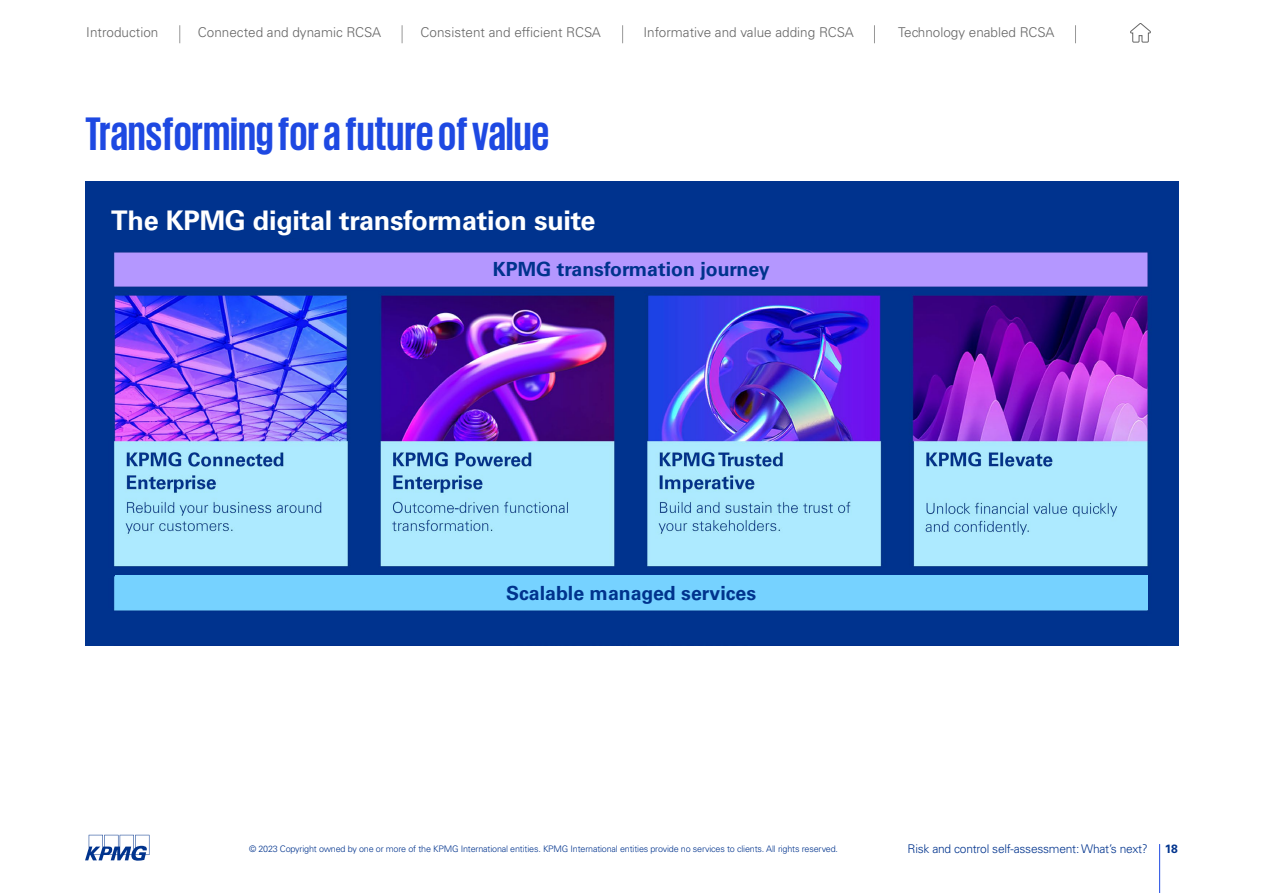
<style>
.page{position:relative;width:1263px;height:893px;background:#fff}
.page>*{position:absolute;margin:0;border:0;box-sizing:border-box;transform-origin:0 0}
.t1{font:700 48px "KPMG";letter-spacing:-.005em;color:#1e49e2}
.t2{font:700 27px "Univers LT Pro 65";letter-spacing:-.01em;color:#fff}
.t3{font:700 19.5px "Univers LT Pro 65";color:#00338d}
.t4{font:300 13.5px "Univers LT Std";color:#666}
.t5{font:300 12px "Univers LT Std";letter-spacing:-.02em;color:#00338d}
.t6{font:700 12px "Univers LT Std";color:#00338d}
.t7{font:300 9px "Univers LT Std";letter-spacing:-.02em;color:#00338d}
</style>
<div class="page">
<img style="left:85px;top:181px;width:1093px;height:464px">
<div style="left:115px;top:253px;width:1032px;height:32px;background:#b497ff"></div>
<div style="left:115px;top:575px;width:1032px;height:35px;background:#76d2ff"></div>
<div style="left:111px;top:203px;width:1049px;height:35px;background:#00338e"></div>
<svg style="left:85px;top:835px;width:64px;height:26px"></svg>
<hr style="left:1159px;top:844px;width:1px;height:49px;background:#1e49e2">
<svg style="left:1130px;top:23px;width:21px;height:20px"></svg>
<svg style="left:179px;top:25px;width:1px;height:18px"></svg>
<svg style="left:402px;top:25px;width:1px;height:18px"></svg>
<svg style="left:622px;top:25px;width:1px;height:18px"></svg>
<svg style="left:1075px;top:25px;width:1px;height:18px"></svg>
<svg style="left:874px;top:25px;width:1px;height:18px"></svg>
<h3 class="t4" style="left:86px;top:24px;width:74px">Introduction</h3>
<h3 class="t4" style="left:198px;top:24px;width:185px">Connected and dynamic RCSA</h3>
<h3 class="t4" style="left:421px;top:24px;width:182px">Consistent and efficient RCSA</h3>
<h3 class="t4" style="left:643px;top:24px;width:212px">Informative and value adding RCSA</h3>
<h3 class="t4" style="left:898px;top:24px;width:158px">Technology enabled RCSA</h3>
<h1 class="t1" style="left:85px;top:109px;width:466px">Transforming for a future of value</h1>
<h2 class="t2" style="left:111px;top:202px;width:486px">The KPMG digital transformation suite</h2>
<h3 class="t3" style="left:493px;top:256px;width:278px">KPMG transformation journey</h3>
<h3 class="t3" style="left:506px;top:579px;width:251px">Scalable managed services</h3>
<p class="t7" style="left:249px;top:843px;width:590px">© 2023 Copyright owned by one or more of the KPMG International entities. KPMG International entities provide no services to clients. All rights reserved.</p>
<h3 class="t5" style="left:908px;top:841px;width:242px">Risk and control self-assessment: What’s next?</h3>
<h3 class="t6" style="left:1165px;top:841px;width:15px">18</h3>
</div>
